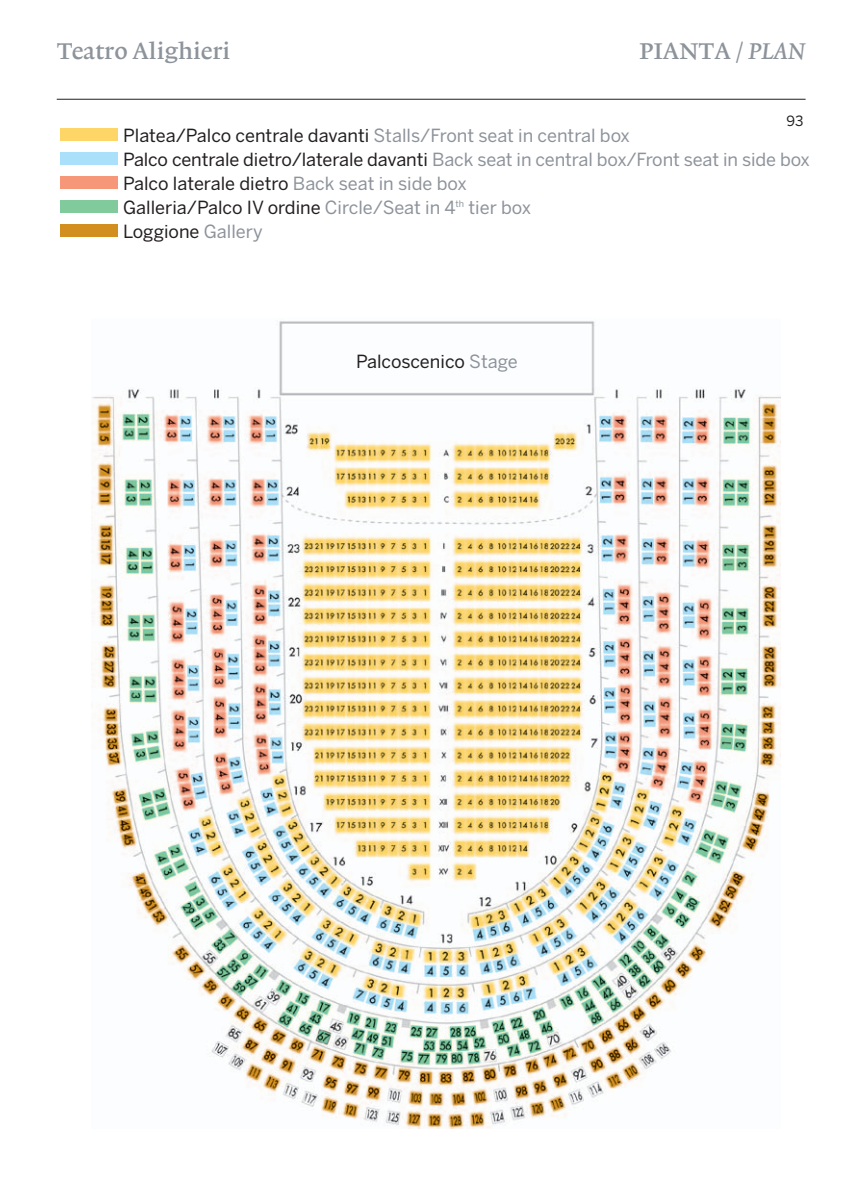
<style>
.page{position:relative;width:851px;height:1191px;background:#fff}
.page>*{position:absolute;margin:0;border:0;box-sizing:border-box;transform-origin:0 0}
.t1{font:24px "Lexicon No 1 Roman B";color:#8d939b}
.t2{font:18px/24px "Benton Sans";letter-spacing:-.005em;color:#8d939b}
.t3{font:18px "Benton Sans";color:#231f20}
.t4{font:14px "Benton Sans";color:#231f20}
.s1{font-family:"Lexicon No 1 Italic B"}
.s2{color:#231f20}
.s3{color:#8d939b}
</style>
<div class="page">
<hr style="left:57px;top:99px;width:748px;height:1px;background:#231f20">
<img style="left:92px;top:321px;width:687px;height:807px">
<div style="left:61px;top:128px;width:57px;height:13px;background:#fed667"></div>
<div style="left:61px;top:152px;width:57px;height:13px;background:#aae0f9"></div>
<div style="left:61px;top:176px;width:57px;height:13px;background:#f6977a"></div>
<div style="left:61px;top:200px;width:57px;height:13px;background:#80ca9c"></div>
<div style="left:61px;top:225px;width:57px;height:12px;background:#d28f20"></div>
<h1 class="t1" style="left:57px;top:42px;width:175px">Teatro Alighieri</h1>
<h1 class="t1" style="left:639px;top:42px;width:168px">PIANTA / <span class="s1">PLAN</span></h1>
<p class="t4" style="left:786px;top:113px;width:19px">93</p>
<p class="t2" style="left:123px;top:124px;width:688px"><span class="s2">Platea/Palco centrale davanti</span> Stalls/Front seat in central box<br><span class="s2">Palco centrale dietro/laterale davanti</span> Back seat in central box/Front seat in side box <span class="s2">Palco laterale dietro</span> Back seat in side box<br><span class="s2">Galleria/Palco IV ordine</span> Circle/Seat in 4<sup>th</sup> tier box<br><span class="s2">Loggione</span> Gallery</p>
<p class="t3" style="left:356px;top:351px;width:163px">Palcoscenico <span class="s3">Stage</span></p>
</div>
